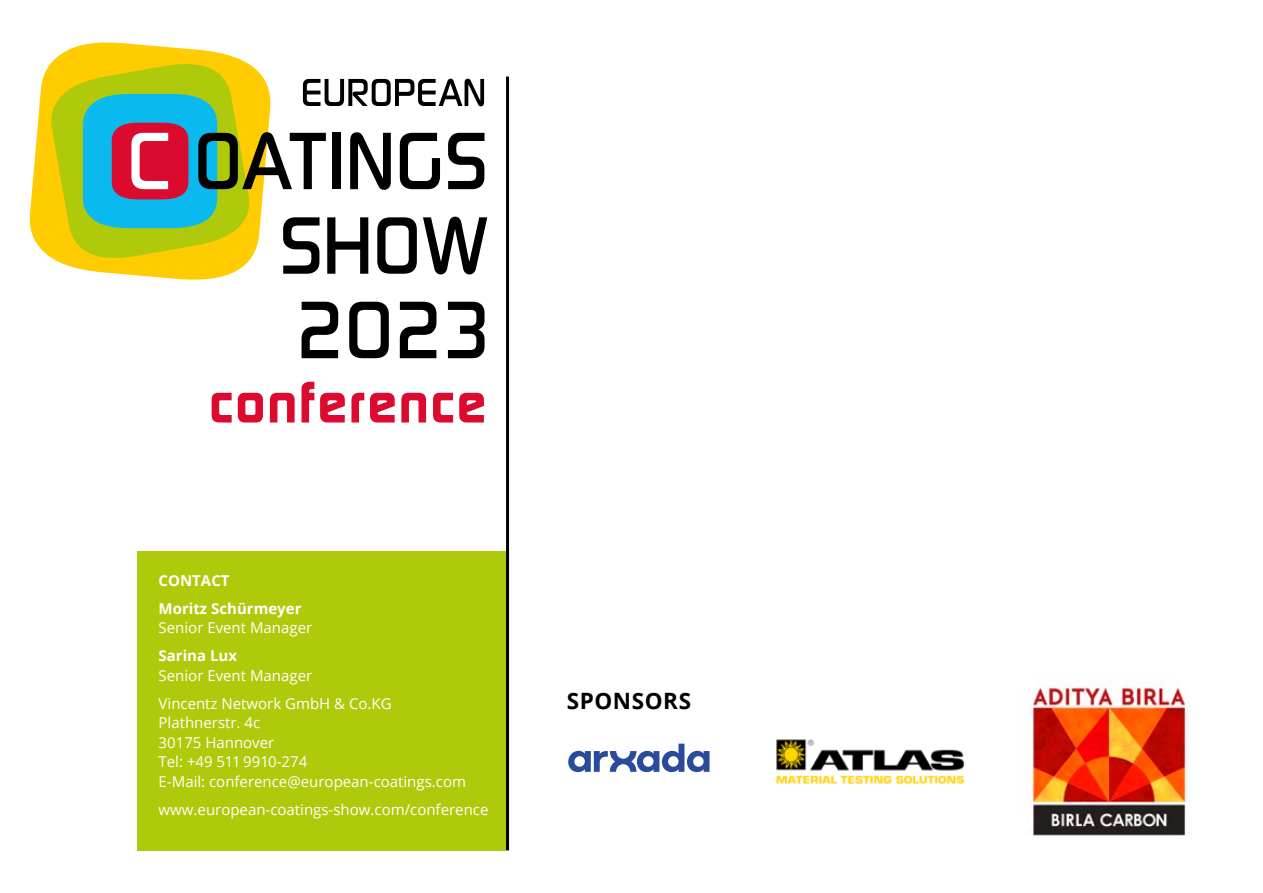
<style>
.page{position:relative;width:1263px;height:893px;background:#fff}
.page>*{position:absolute;margin:0;border:0;box-sizing:border-box;transform-origin:0 0}
.t1{font:700 22.5px "Open Sans";color:#000}
.t2{font:15px/19.5px "Open Sans";color:#fff}
.t3{font:700 15px/28px "Open Sans";color:#fff}
</style>
<div class="page">
<svg style="left:29px;top:42px;width:210px;height:238px"></svg>
<svg style="left:49px;top:59px;width:438px;height:215px"></svg>
<svg style="left:212px;top:393px;width:20px;height:29px"></svg>
<svg style="left:238px;top:393px;width:25px;height:29px"></svg>
<svg style="left:270px;top:393px;width:25px;height:29px"></svg>
<svg style="left:301px;top:382px;width:13px;height:40px"></svg>
<svg style="left:320px;top:393px;width:25px;height:29px"></svg>
<svg style="left:351px;top:393px;width:13px;height:29px"></svg>
<svg style="left:370px;top:393px;width:25px;height:29px"></svg>
<svg style="left:401px;top:393px;width:25px;height:29px"></svg>
<svg style="left:433px;top:393px;width:20px;height:29px"></svg>
<svg style="left:459px;top:393px;width:25px;height:29px"></svg>
<hr style="left:506px;top:77px;width:3px;height:773px;background:#000">
<div style="left:138px;top:551px;width:368px;height:299px;background:#afca0b"></div>
<svg style="left:302px;top:302px;width:182px;height:56px"></svg>
<img style="left:776px;top:739px;width:189px;height:45px">
<svg style="left:568px;top:744px;width:141px;height:28px"></svg>
<img style="left:1030px;top:682px;width:159px;height:154px">
<p class="t3" style="left:159px;top:566px;width:144px">CONTACT<br>Moritz Schürmeyer</p>
<p class="t2" style="left:159px;top:617px;width:155px">Senior Event Manager</p>
<p class="t3" style="left:159px;top:641px;width:80px">Sarina Lux</p>
<p class="t2" style="left:159px;top:661px;width:235px;line-height:28px">Senior Event Manager<br>Vincentz Network GmbH &amp; Co.KG</p>
<p class="t2" style="left:159px;top:712px;width:309px">Plathnerstr. 4c<br>30175 Hannover<br>Tel: +49 511 9910-274<br>E-Mail: conference@european-coatings.com</p>
<p class="t2" style="left:159px;top:799px;width:331px">www.european-coatings-show.com/conference</p>
<h1 class="t1" style="left:567px;top:685px;width:30px">Sponsors</h1>
</div>
